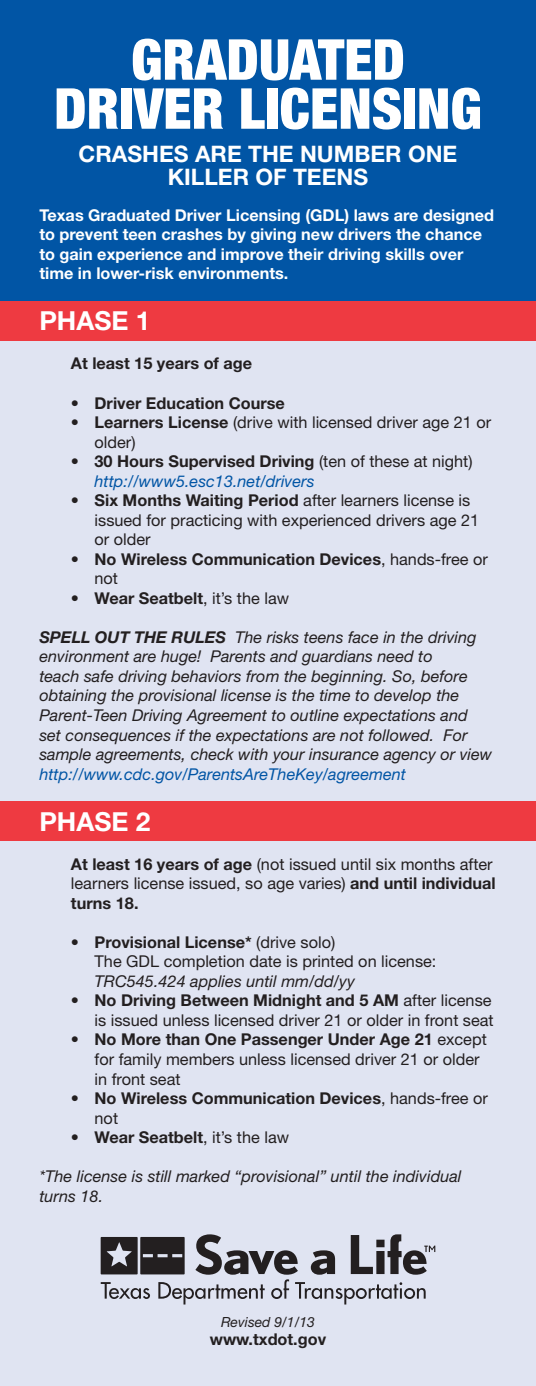
<style>
.page{position:relative;width:536px;height:1386px;background:#fff}
.page>*{position:absolute;margin:0;border:0;box-sizing:border-box;transform-origin:0 0}
.t1{font:900 condensed 56.52px/49px "Helvetica Neue LT Std";color:#fff;text-align:center}
.t2{font:700 26.25px "Helvetica Neue LT Std";color:#fff}
.t3{font:700 22.75px/22.8px "Helvetica Neue LT Std";color:#fff;text-align:center}
.t4{font:16.28px/19.6px "Helvetica Neue LT Std";color:#231f20}
.t5{font:italic 16.28px/19.6px "Helvetica Neue LT Std";color:#231f20}
.t6{font:700 16.28px/19.6px "Helvetica Neue LT Std";color:#fff}
.t7{font:700 16.28px/19.6px "Helvetica Neue LT Std";color:#231f20}
.t8{font:italic 16.28px/19.6px "Helvetica Neue LT Std";color:#0155a5}
.t9{font:italic 14px "Helvetica Neue LT Std";color:#231f20}
.s1{font-weight:400}
.s2{font-weight:700}
.s3{font-style:normal;color:#231f20}
.s4{font-weight:700;font-style:normal;color:#231f20}
</style>
<div class="page">
<div style="left:0;top:301px;width:536px;height:1085px;background:#e0e4f2"></div>
<div style="left:0;top:801px;width:536px;height:40px;background:#ee3a41"></div>
<div style="left:0;top:0;width:536px;height:301px;background:#0155a5"></div>
<div style="left:0;top:301px;width:536px;height:39px;background:#ee3a41"></div>
<svg style="left:101px;top:1234px;width:334px;height:71px"></svg>
<h1 class="t1" style="left:54px;top:34px;width:425px">GRADUATED<br>DRIVER LICENSING</h1>
<h3 class="t3" style="left:79px;top:142px;width:380px">CRASHES ARE THE NUMBER ONE<br>KILLER OF TEENS</h3>
<p class="t6" style="left:39px;top:205px;width:456px">Texas Graduated Driver Licensing (GDL) laws are designed to prevent teen crashes by giving new drivers the chance to gain experience and improve their driving skills over time in lower-risk environments.</p>
<h2 class="t2" style="left:39px;top:305px;width:112px">PHASE 1</h2>
<p class="t7" style="left:71px;top:354px;width:183px">At least 15 years of age</p>
<p class="t7" style="left:71px;top:393px;width:215px"><span class="s1">•</span> Driver Education Course</p>
<p class="t4" style="left:95px;top:412px;width:398px;text-indent:-24px">• <span class="s2">Learners License</span> (drive with licensed driver age 21 or older)</p>
<p class="t8" style="left:94px;top:451px;width:379px;text-indent:-24px"><span class="s3">•</span> <span class="s4">30 Hours Supervised Driving</span> <span class="s3">(ten of these at night) </span>http://www5.esc13.net/drivers</p>
<p class="t4" style="left:94px;top:490px;width:386px;text-indent:-24px">• <span class="s2">Six Months Waiting Period</span> after learners license is issued for practicing with experienced drivers age 21 or older</p>
<p class="t7" style="left:94px;top:549px;width:394px;text-indent:-24px"><span class="s1">•</span> No Wireless Communication Devices<span class="s1">, hands-free or not</span></p>
<p class="t4" style="left:71px;top:588px;width:220px">• <span class="s2">Wear Seatbelt</span>, it’s the law</p>
<p class="t5" style="left:39px;top:627px;width:454px"><span class="s2">SPELL OUT THE RULES</span> The risks teens face in the driving environment are huge! Parents and guardians need to<br>teach safe driving behaviors from the beginning. So, before obtaining the provisional license is the time to develop the Parent-Teen Driving Agreement to outline expectations and set consequences if the expectations are not followed. For sample agreements, check with your insurance agency or view</p>
<p class="t8" style="left:39px;top:764px;width:368px">http://www.cdc.gov/ParentsAreTheKey/agreement</p>
<h2 class="t2" style="left:39px;top:805px;width:112px">PHASE 2</h2>
<p class="t4" style="left:71px;top:854px;width:426px"><span class="s2">At least 16 years of age</span> (not issued until six months after learners license issued, so age varies) <span class="s2">and until individual turns 18.</span></p>
<p class="t4" style="left:95px;top:932px;width:343px;text-indent:-24px">• <span class="s2">Provisional License*</span> (drive solo)<br>The GDL completion date is printed on license:</p>
<p class="t5" style="left:95px;top:971px;width:262px">TRC545.424 applies until mm/dd/yy</p>
<p class="t4" style="left:71px;top:991px;width:424px;text-align:right">• <span class="s2">No Driving Between Midnight and 5 AM</span> after license is issued unless licensed driver 21 or older in front seat</p>
<p class="t4" style="left:95px;top:1030px;width:393px;text-indent:-24px">• <span class="s2">No More than One Passenger Under Age 21</span> except for family members unless licensed driver 21 or older in front seat</p>
<p class="t7" style="left:95px;top:1088px;width:394px;text-indent:-24px"><span class="s1">•</span> No Wireless Communication Devices<span class="s1">, hands-free or not</span></p>
<p class="t4" style="left:71px;top:1127px;width:220px">• <span class="s2">Wear Seatbelt</span>, it’s the law</p>
<p class="t5" style="left:39px;top:1166px;width:423px">*The license is still marked “provisional” until the individual turns 18.</p>
<p class="t9" style="left:221px;top:1314px;width:95px">Revised 9/1/13</p>
<p class="t7" style="left:210px;top:1329px;width:118px">www.txdot.gov</p>
</div>
